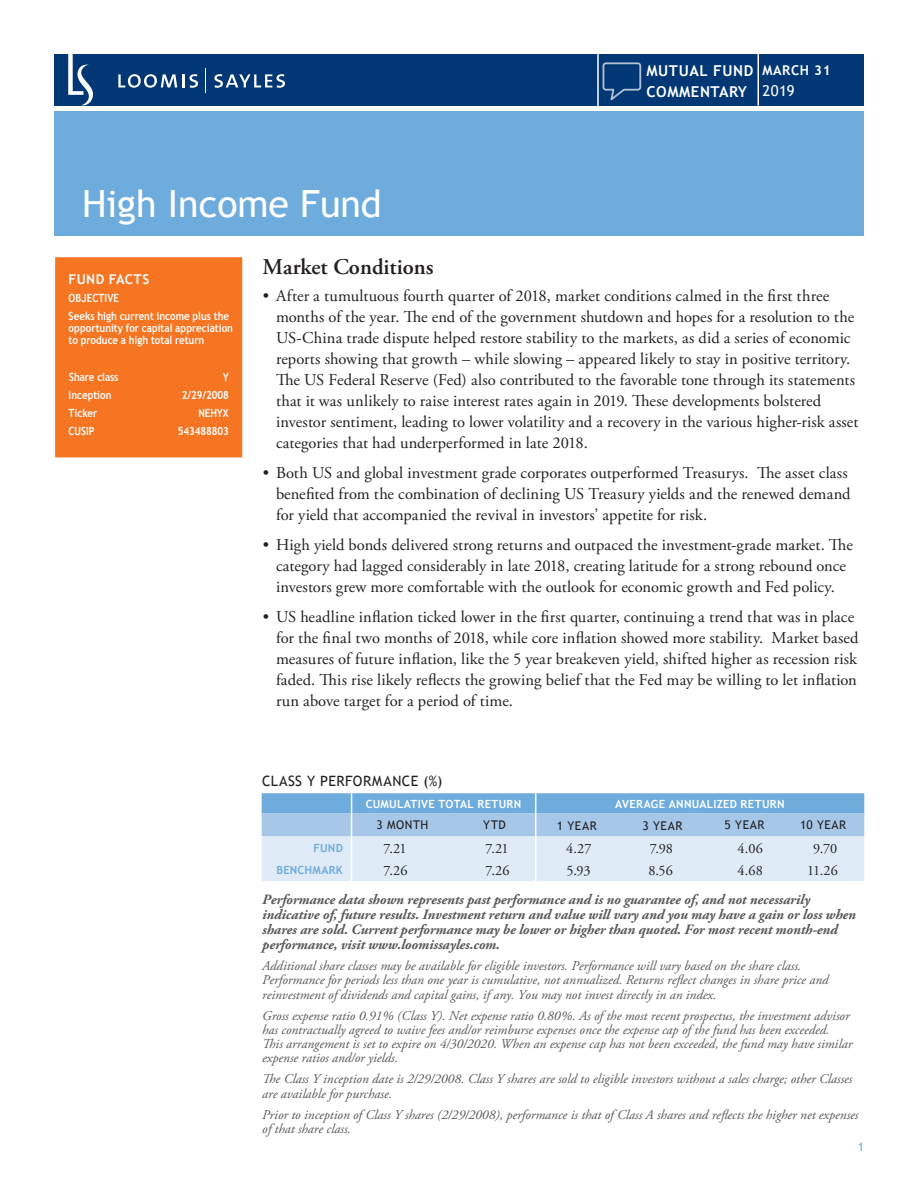
<style>
.page{position:relative;width:918px;height:1188px;background:#fff}
.page>*{position:absolute;margin:0;border:0;box-sizing:border-box;transform-origin:0 0}
.t1{font:37.5px "Trebuchet MS";color:#fff}
.Headers_-_Bullets{font:600 22.5px "Adobe Garamond Pro";color:#231f20}
.t2{font:16.5px/21px "Adobe Garamond Pro";letter-spacing:.005em;color:#231f20}
.t3{font:700 15px/21px "Trebuchet MS";letter-spacing:.04em;color:#fff}
.t4{font:15px "Trebuchet MS";color:#fff}
.Disclosure_Bold{font:italic 700 14.25px/15px "Adobe Garamond Pro";letter-spacing:-.005em;color:#57585a}
.Numbers{font:14.25px "Adobe Garamond Pro";color:#231f20}
.t5{font:14.25px "Trebuchet MS";letter-spacing:.03em;color:#231f20}
.Disclusure{font:italic 13.5px/14.2px "Adobe Garamond Pro";color:#57585a}
.t6{font:700 13.5px "Trebuchet MS";letter-spacing:.04em;color:#fff}
.SubHeads{font:12px "Trebuchet MS";letter-spacing:.045em;color:#231f20}
.t7{font:12px "Trebuchet MS";color:#6eacdd}
.Copy_-_Left_column{font:700 11.25px/12px "Trebuchet MS";color:#fff;scale:.87 1}
.Headers{font:700 11.25px "Trebuchet MS";letter-spacing:.025em;color:#fff}
.Values{font:700 11.25px "Trebuchet MS";letter-spacing:-.01em;color:#fff;scale:.87 1}
.Labels_-_Left_Column{font:700 11.25px "Trebuchet MS";letter-spacing:.015em;color:#6eacdd}
</style>
<div class="page">
<div style="left:54px;top:54px;width:810px;height:51px;background:#013775"></div>
<svg style="left:205px;top:68px;width:1px;height:25px"></svg>
<svg style="left:68px;top:54px;width:25px;height:51px"></svg>
<svg style="left:118px;top:74px;width:80px;height:14px"></svg>
<svg style="left:214px;top:74px;width:71px;height:14px"></svg>
<div style="left:54px;top:111px;width:810px;height:125px;background:#6eacdd"></div>
<hr style="left:597px;top:53px;width:2px;height:54px;background:#fff">
<hr style="left:758px;top:52px;width:1px;height:54px;background:#fff">
<svg style="left:603px;top:62px;width:38px;height:38px"></svg>
<svg style="left:262px;top:793px;width:602px;height:88px;background:#b7d3ed"></svg>
<div style="left:55px;top:257px;width:187px;height:200px;background:#f57523"></div>
<h1 class="t1" style="left:82px;top:180px;width:301px">High Income Fund</h1>
<p class="t3" style="left:646px;top:60px;width:109px">MUTUAL FUND<br>COMMENTARY</p>
<p class="t6" style="left:763px;top:62px;width:70px">MARCH 31</p>
<p class="t4" style="left:763px;top:81px;width:33px">2019</p>
<p class="t6" style="left:69px;top:271px;width:82px">FUND FACTS</p>
<p class="Copy_-_Left_column" style="left:69px;top:292px;width:60px">OBJECTIVE</p>
<p class="Copy_-_Left_column" style="left:69px;top:310px;width:190px">Seeks high current income plus the opportunity for capital appreciation to produce a high total return</p>
<p class="Values" style="left:69px;top:369px;width:58px">Share class</p>
<p class="Values" style="left:223px;top:369px;width:8px">Y</p>
<p class="Copy_-_Left_column" style="left:69px;top:389px;width:51px">Inception</p>
<p class="Values" style="left:182px;top:388px;width:56px">2/29/2008</p>
<p class="Copy_-_Left_column" style="left:69px;top:407px;width:35px">Ticker</p>
<p class="Values" style="left:198px;top:406px;width:36px">NEHYX</p>
<p class="Copy_-_Left_column" style="left:69px;top:425px;width:31px">CUSIP</p>
<p class="Values" style="left:178px;top:424px;width:60px">543488803</p>
<p class="Headers_-_Bullets" style="left:262px;top:253px;width:173px">Market Conditions</p>
<p class="t2" style="left:276px;top:286px;width:584px;text-indent:-13px">• After a tumultuous fourth quarter of 2018, market conditions calmed in the first three months of the year. The end of the government shutdown and hopes for a resolution to the US-China trade dispute helped restore stability to the markets, as did a series of economic reports showing that growth – while slowing – appeared likely to stay in positive territory.<br>The US Federal Reserve (Fed) also contributed to the favorable tone through its statements that it was unlikely to raise interest rates again in 2019. These developments bolstered investor sentiment, leading to lower volatility and a recovery in the various higher-risk asset categories that had underperformed in late 2018.</p>
<p class="t2" style="left:276px;top:463px;width:576px;text-indent:-13px">• Both US and global investment grade corporates outperformed Treasurys. The asset class benefited from the combination of declining US Treasury yields and the renewed demand for yield that accompanied the revival in investors’ appetite for risk.</p>
<p class="t2" style="left:263px;top:535px;width:592px;text-align:center">• High yield bonds delivered strong returns and outpaced the investment-grade market. The category had lagged considerably in late 2018, creating latitude for a strong rebound once investors grew more comfortable with the outlook for economic growth and Fed policy.</p>
<p class="t2" style="left:276px;top:607px;width:584px;text-indent:-13px">• US headline inflation ticked lower in the first quarter, continuing a trend that was in place for the final two months of 2018, while core inflation showed more stability. Market based measures of future inflation, like the 5 year breakeven yield, shifted higher as recession risk faded. This rise likely reflects the growing belief that the Fed may be willing to let inflation run above target for a period of time.</p>
<p class="t5" style="left:262px;top:772px;width:182px">CLASS Y PERFORMANCE (%)</p>
<p class="Headers" style="left:366px;top:797px;width:157px">CUMULATIVE TOTAL RETURN</p>
<p class="Headers" style="left:615px;top:797px;width:171px">AVERAGE ANNUALIZED RETURN</p>
<p class="SubHeads" style="left:377px;top:817px;width:53px">3 MONTH</p>
<p class="SubHeads" style="left:483px;top:817px;width:24px">YTD</p>
<p class="SubHeads" style="left:557px;top:818px;width:41px">1 YEAR</p>
<p class="SubHeads" style="left:643px;top:818px;width:41px">3 YEAR</p>
<p class="SubHeads" style="left:725px;top:817px;width:41px">5 YEAR</p>
<p class="SubHeads" style="left:800px;top:817px;width:48px">10 YEAR</p>
<p class="Labels_-_Left_Column" style="left:314px;top:841px;width:31px">FUND</p>
<p class="Numbers" style="left:384px;top:840px;width:25px">7.21</p>
<p class="Numbers" style="left:486px;top:840px;width:25px">7.21</p>
<p class="Numbers" style="left:566px;top:840px;width:27px">4.27</p>
<p class="Numbers" style="left:650px;top:840px;width:25px">7.98</p>
<p class="Numbers" style="left:738px;top:840px;width:27px">4.06</p>
<p class="Numbers" style="left:813px;top:840px;width:25px">9.70</p>
<p class="Labels_-_Left_Column" style="left:277px;top:863px;width:68px">BENCHMARK</p>
<p class="Numbers" style="left:384px;top:862px;width:25px">7.26</p>
<p class="Numbers" style="left:486px;top:862px;width:25px">7.26</p>
<p class="Numbers" style="left:567px;top:862px;width:25px">5.93</p>
<p class="Numbers" style="left:648px;top:862px;width:26px">8.56</p>
<p class="Numbers" style="left:738px;top:862px;width:27px">4.68</p>
<p class="Numbers" style="left:807px;top:862px;width:32px">11.26</p>
<p class="Disclosure_Bold" style="left:262px;top:892px;width:595px">Performance data shown represents past performance and is no guarantee of, and not necessarily indicative of, future results. Investment return and value will vary and you may have a gain or loss when shares are sold. Current performance may be lower or higher than quoted. For most recent month-end performance, visit www.loomissayles.com.</p>
<p class="Disclusure" style="left:262px;top:959px;width:568px">Additional share classes may be available for eligible investors. Performance will vary based on the share class.<br>Performance for periods less than one year is cumulative, not annualized. Returns reflect changes in share price and reinvestment of dividends and capital gains, if any. You may not invest directly in an index.</p>
<p class="Disclusure" style="left:262px;top:1009px;width:592px">Gross expense ratio 0.91% (Class Y). Net expense ratio 0.80%. As of the most recent prospectus, the investment advisor has contractually agreed to waive fees and/or reimburse expenses once the expense cap of the fund has been exceeded.<br>This arrangement is set to expire on 4/30/2020. When an expense cap has not been exceeded, the fund may have similar expense ratios and/or yields.</p>
<p class="Disclusure" style="left:262px;top:1072px;width:592px">The Class Y inception date is 2/29/2008. Class Y shares are sold to eligible investors without a sales charge; other Classes are available for purchase.</p>
<p class="Disclusure" style="left:262px;top:1108px;width:598px">Prior to inception of Class Y shares (2/29/2008), performance is that of Class A shares and reflects the higher net expenses of that share class.</p>
<p class="t7" style="left:858px;top:1140px;width:8px">1</p>
</div>
